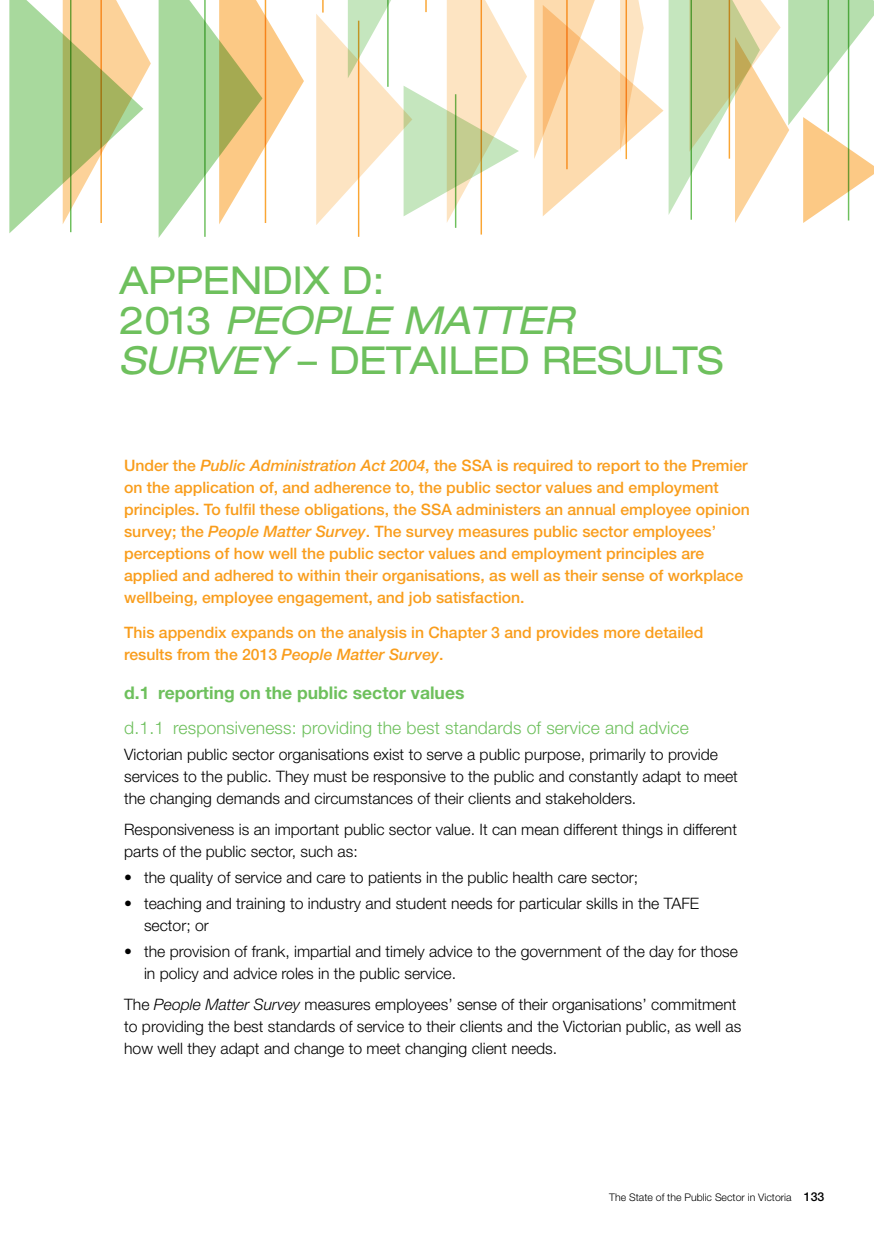
<style>
.page{position:relative;width:874px;height:1241px;background:#fff}
.page>*{position:absolute;margin:0;border:0;box-sizing:border-box;transform-origin:0 0}
.t1{font:expanded 38.5px/40.2px "Helvetica Neue LT Std";letter-spacing:-.01em;color:#6ec05d}
.t2{font:300 17.5px "Helvetica Neue LT Std";letter-spacing:.01em;color:#6ec05d}
.t3{font:700 17.5px "Helvetica Neue LT Std";color:#6ec05d}
.t4{font:300 15.75px/21.9px "Helvetica Neue LT Std";color:#000}
.t5{font:500 15.75px/21.9px "Helvetica Neue LT Std";color:#f99d1c}
.t6{font:300 10.5px "Helvetica Neue LT Std";color:#000}
.s1{font-style:italic}
.s2{font-family:"Helvetica Neue";font-style:italic}
.s3{font-weight:500;font-size:12.25px}
</style>
<div class="page">
<svg style="left:158px;top:0;width:146px;height:238px"></svg>
<svg style="left:9px;top:0;width:142px;height:233px"></svg>
<hr style="left:264px;top:0;width:2px;height:223px;background:#faa634">
<hr style="left:100px;top:0;width:2px;height:223px;background:#faa634">
<hr style="left:204px;top:0;width:1px;height:237px;background:#6ec05d">
<hr style="left:70px;top:0;width:1px;height:232px;background:#6ec05d">
<hr style="left:480px;top:0;width:2px;height:234px;background:#faa634">
<hr style="left:454px;top:94px;width:2px;height:134px;background:#6ec05d">
<hr style="left:358px;top:21px;width:1px;height:216px;background:#faa634">
<svg style="left:316px;top:0;width:210px;height:225px"></svg>
<svg style="left:534px;top:0;width:339px;height:223px"></svg>
<hr style="left:847px;top:0;width:1px;height:220px;background:#6ec05d">
<h1 class="t1" style="left:119px;top:259px;width:605px">APPENDIX D:<br>2013 <span class="s1">PEOPLE MATTER<br>SURVEY</span> – DETAILED RESULTS</h1>
<p class="t5" style="left:124px;top:454px;width:627px">Under the <span class="s2">Public Administration Act 2004</span>, the SSA is required to report to the Premier on the application of, and adherence to, the public sector values and employment principles. To fulfil these obligations, the SSA administers an annual employee opinion survey; the <span class="s2">People Matter Survey</span>. The survey measures public sector employees’ perceptions of how well the public sector values and employment principles are applied and adhered to within their organisations, as well as their sense of workplace wellbeing, employee engagement, and job satisfaction.</p>
<p class="t5" style="left:124px;top:621px;width:580px">This appendix expands on the analysis in Chapter 3 and provides more detailed results from the 2013 <span class="s2">People Matter Survey</span>.</p>
<p class="t3" style="left:124px;top:682px;width:341px">d.1 reporting on the public sector values</p>
<p class="t2" style="left:124px;top:717px;width:566px">d.1.1 responsiveness: providing the best standards of service and advice</p>
<p class="t4" style="left:124px;top:743px;width:615px">Victorian public sector organisations exist to serve a public purpose, primarily to provide services to the public. They must be responsive to the public and constantly adapt to meet the changing demands and circumstances of their clients and stakeholders.</p>
<p class="t4" style="left:124px;top:817px;width:614px">Responsiveness is an important public sector value. It can mean different things in different parts of the public sector, such as:</p>
<p class="t4" style="left:124px;top:866px;width:515px">• the quality of service and care to patients in the public health care sector;</p>
<p class="t4" style="left:144px;top:892px;width:556px;text-indent:-20px">• teaching and training to industry and student needs for particular skills in the TAFE sector; or</p>
<p class="t4" style="left:144px;top:940px;width:595px;text-indent:-20px">• the provision of frank, impartial and timely advice to the government of the day for those in policy and advice roles in the public service.</p>
<p class="t4" style="left:124px;top:992px;width:618px">The <span class="s1">People Matter Survey</span> measures employees’ sense of their organisations’ commitment to providing the best standards of service to their clients and the Victorian public, as well as how well they adapt and change to meet changing client needs.</p>
<p class="t6" style="left:609px;top:1190px;width:216px">The State of the Public Sector in Victoria <span class="s3">133</span></p>
</div>
